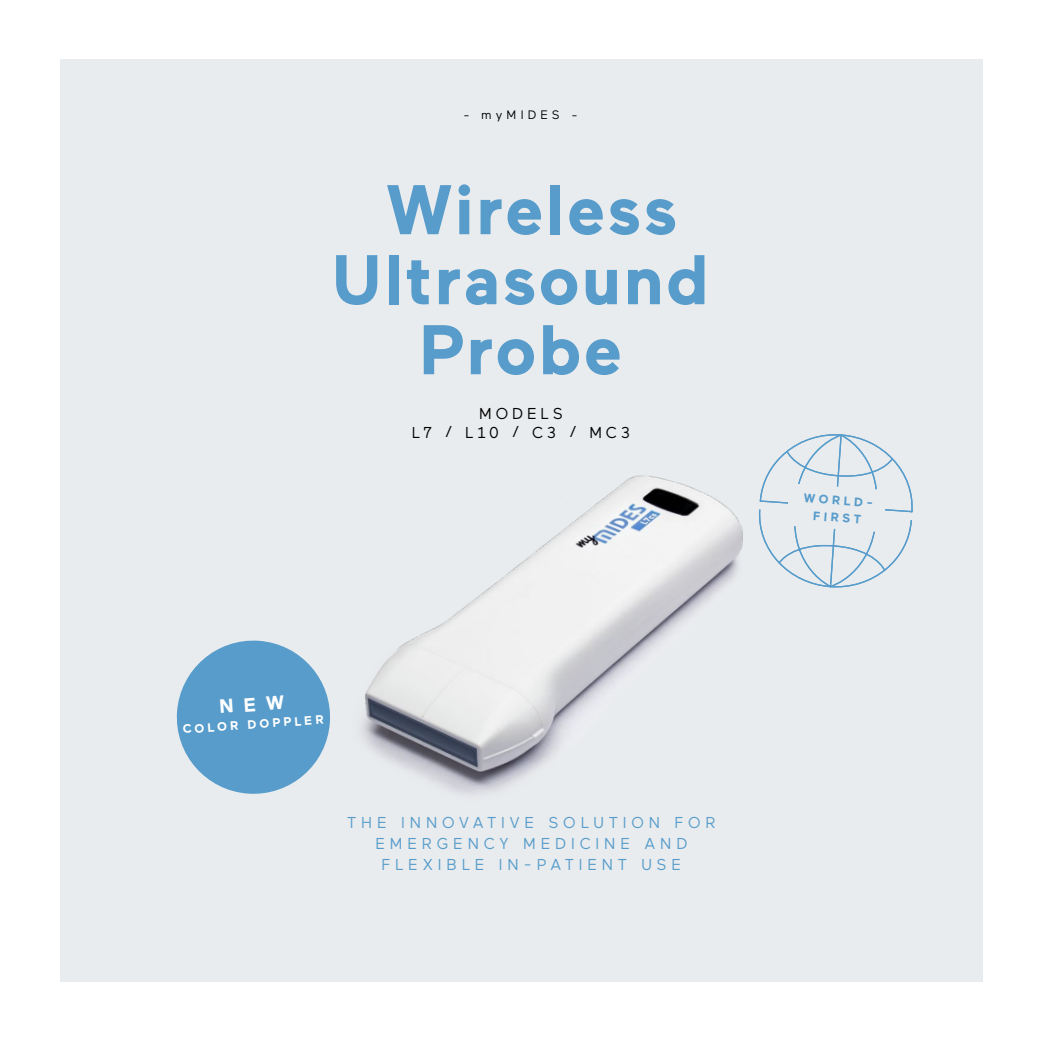
<style>
.page{position:relative;width:1042px;height:1042px;background:#fff}
.page>*{position:absolute;margin:0;border:0;box-sizing:border-box;transform-origin:0 0}
.t1{font:700 70px/70px "Maax";letter-spacing:.03em;color:#579ccb;text-align:center}
.t2{font:15.75px/21px "Maax";letter-spacing:.305em;color:#579ccb;text-align:center}
.t3{font:15.75px/19.2px "Maax";letter-spacing:.255em;color:#000;text-align:center}
.t4{font:700 12.25px "Maax";color:#fff}
.t5{font:700 12.25px/17.5px "Maax";color:#579ccb;text-align:center}
.t6{font:12.25px "Maax";letter-spacing:.345em;color:#000}
</style>
<div class="page">
<div style="left:60px;top:60px;width:922px;height:922px;background:#e9ecee"></div>
<img style="left:362px;top:475px;width:381px;height:320px">
<svg style="left:758px;top:434px;width:155px;height:154px"></svg>
<svg style="left:176px;top:640px;width:154px;height:154px"></svg>
<p class="t6" style="left:463px;top:108px;width:115px">- myMIDES -</p>
<h1 class="t1" style="left:332px;top:176px;width:378px">Wireless<br>Ultrasound<br>Probe</h1>
<p class="t3" style="left:412px;top:404px;width:220px">MODELS<br>L7 / L10 / C3 / MC3</p>
<p class="t4" style="left:182px;top:722px;width:143px;rotate:-4deg">COLOR DOPPLER</p>
<p class="t2" style="left:347px;top:812px;width:370px">THE INNOVATIVE SOLUTION FOR<br>EMERGENCY MEDICINE AND<br>FLEXIBLE IN-PATIENT USE</p>
<p class="t5" style="left:804px;top:489px;width:71px;rotate:4deg">WORLD-<br>FIRST</p>
</div>
